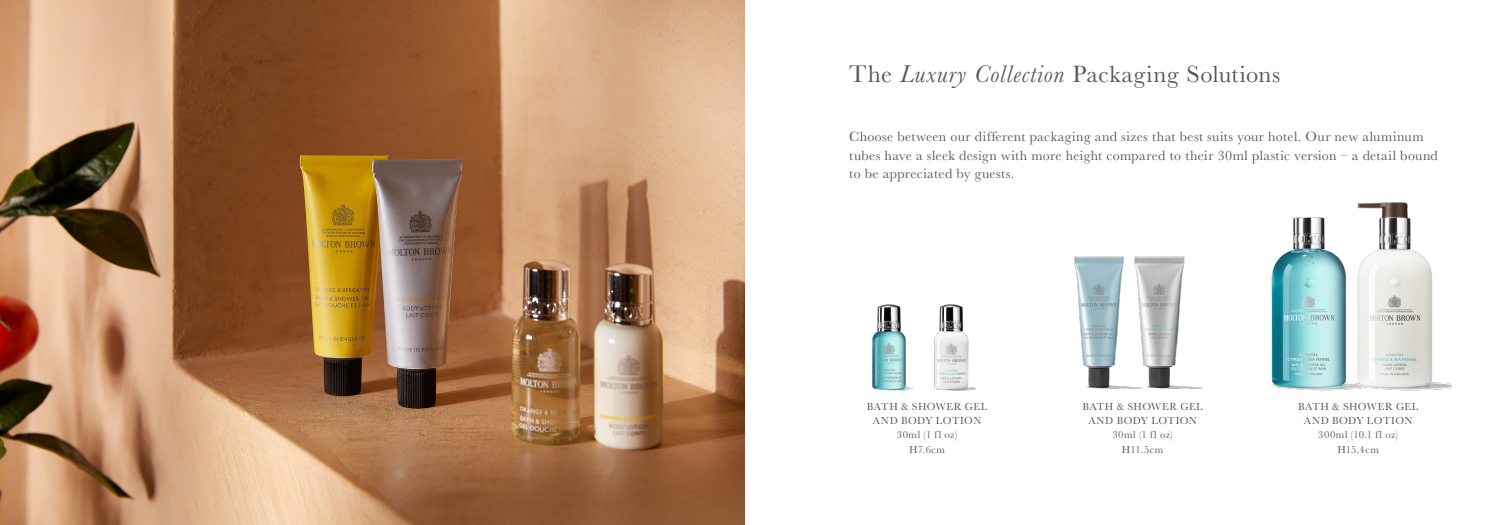
<style>
.page{position:relative;width:1489px;height:525px;background:#fff}
.page>*{position:absolute;margin:0;border:0;box-sizing:border-box;transform-origin:0 0}
.Heading_18pt{font:24.38px "Baskerville";letter-spacing:.025em;color:#57585a}
.t1{font:14px/18.8px "Baskerville";letter-spacing:.025em;color:#57585a}
.t2{font:10.62px/14.4px "Baskerville";letter-spacing:.04em;color:#57585a;text-align:center}
.s1{font-size:25px}
.s2{font-style:italic;font-size:25px}
</style>
<div class="page">
<img style="left:0;top:0;width:744px;height:524px">
<img style="left:1074px;top:256px;width:43px;height:133px">
<img style="left:1117px;top:256px;width:86px;height:133px">
<img style="left:872px;top:304px;width:42px;height:87px">
<img style="left:934px;top:304px;width:43px;height:87px">
<img style="left:1271px;top:217px;width:83px;height:174px">
<img style="left:1354px;top:202px;width:97px;height:189px">
<p class="Heading_18pt" style="left:849px;top:58px;width:432px"><span class="s1">The</span> <span class="s2">Luxury Collection</span> Packaging Solutions</p>
<p class="t1" style="left:849px;top:127px;width:590px">Choose between our different packaging and sizes that best suits your hotel. Our new aluminum tubes have a sleek design with more height compared to their 30ml plastic version – a detail bound to be appreciated by guests.</p>
<p class="t2" style="left:867px;top:399px;width:122px">BATH &amp; SHOWER GEL<br>AND BODY LOTION<br>30ml (1 fl oz)<br>H7.6cm</p>
<p class="t2" style="left:1082px;top:399px;width:122px">BATH &amp; SHOWER GEL<br>AND BODY LOTION<br>30ml (1 fl oz)<br>H11.5cm</p>
<p class="t2" style="left:1297px;top:399px;width:122px">BATH &amp; SHOWER GEL<br>AND BODY LOTION<br>300ml (10.1 fl oz)<br>H15.4cm</p>
</div>
